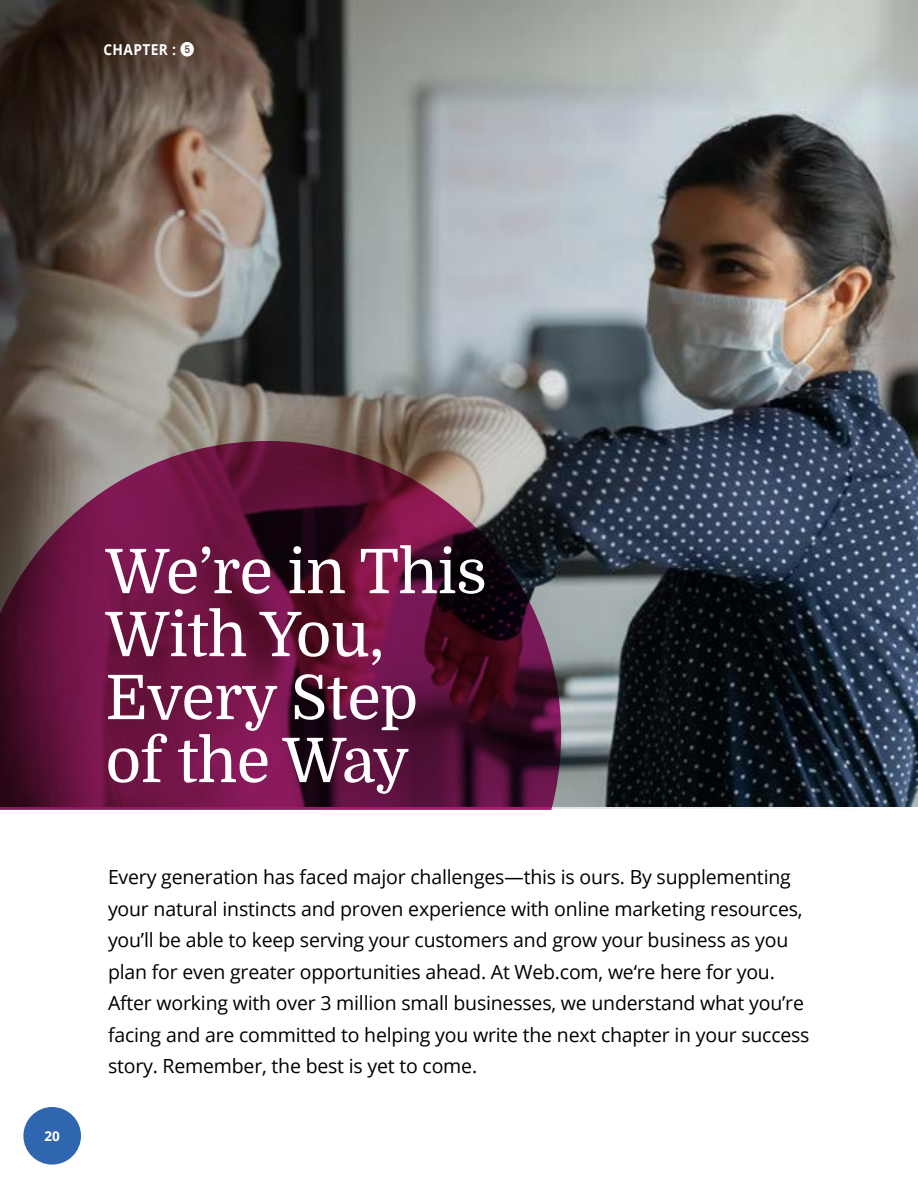
<style>
.page{position:relative;width:918px;height:1188px;background:#fff}
.page>*{position:absolute;margin:0;border:0;box-sizing:border-box;transform-origin:0 0}
.t1{font:61.5px/63px "Domine";letter-spacing:-.01em;color:#fff}
.t2{font:19.5px/31.5px "Open Sans";letter-spacing:-.01em;color:#000}
.t3{font:700 15px "Open Sans";letter-spacing:.03em;color:#fff;scale:.91 1}
.t4{font:700 13.5px "Open Sans";color:#fff}
.s1{font-family:"European Pi One";font-weight:400}
</style>
<div class="page">
<img style="left:0;top:0;width:918px;height:808px">
<svg style="left:0;top:441px;width:561px;height:369px;background:#5d1d3d"></svg>
<div style="left:23px;top:1107px;width:58px;height:58px;background:#3065b0;border-radius:50%"></div>
<p class="t3" style="left:103px;top:39px;width:101px">CHAPTER : <span class="s1">5</span></p>
<p class="t4" style="left:44px;top:1127px;width:17px">20</p>
<h1 class="t1" style="left:105px;top:541px;width:383px">We’re in This<br>With You,<br>Every Step of the Way</h1>
<p class="t2" style="left:108px;top:861px;width:703px">Every generation has faced major challenges—this is ours. By supplementing your natural instincts and proven experience with online marketing resources, you’ll be able to keep serving your customers and grow your business as you plan for even greater opportunities ahead. At Web.com, we‘re here for you.<br>After working with over 3 million small businesses, we understand what you’re facing and are committed to helping you write the next chapter in your success story. Remember, the best is yet to come.</p>
</div>
